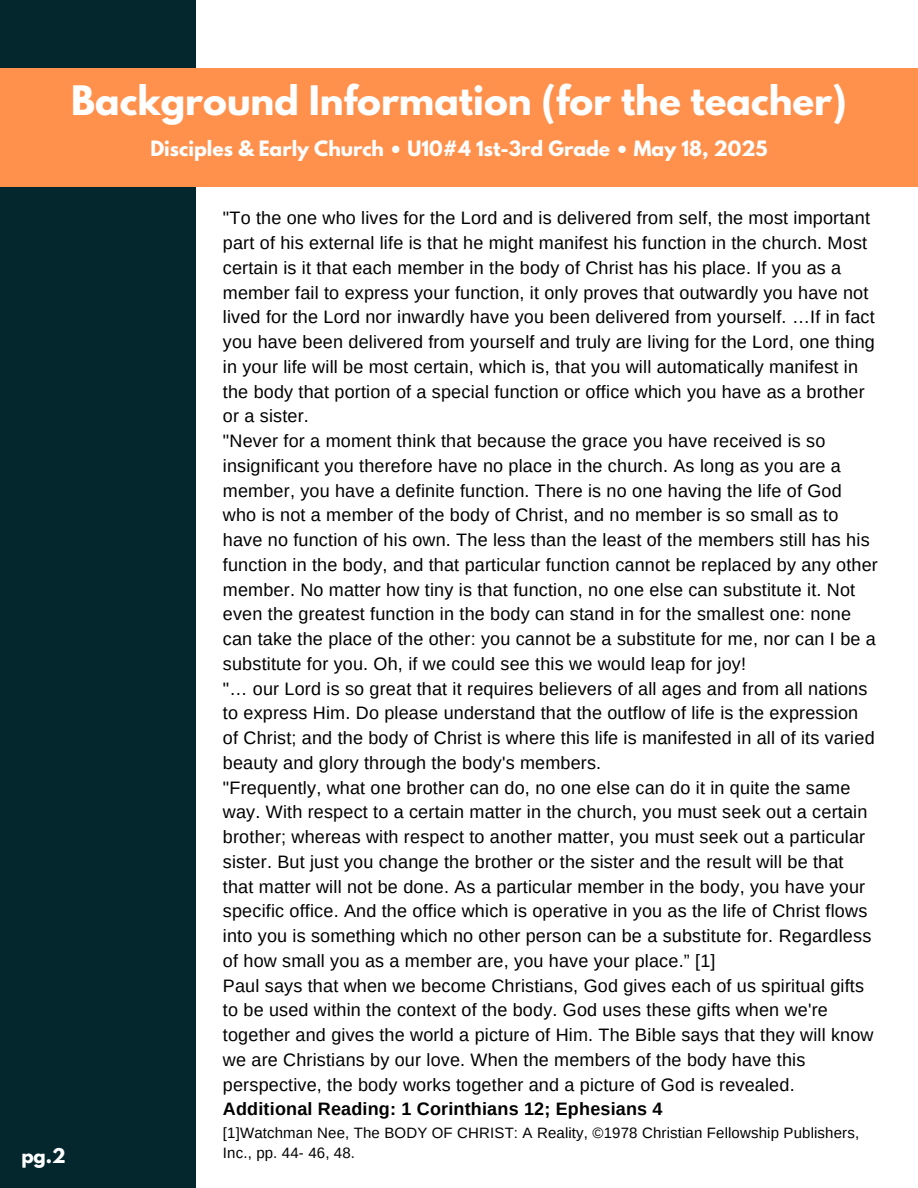
<style>
.page{position:relative;width:918px;height:1188px;background:#fff}
.page>*{position:absolute;margin:0;border:0;box-sizing:border-box;transform-origin:0 0}
.t1{font:700 36px "League Spartan";color:#fff}
.t2{font:700 18.75px "League Spartan";color:#fff}
.t3{font:18px/24.8px "Arimo";letter-spacing:.01em;color:#000}
.t4{font:700 18px "Arimo";letter-spacing:.01em;color:#000}
.t5{font:700 18px "League Spartan";color:#fff}
.t6{font:15px "Arimo";letter-spacing:.01em;color:#000}
</style>
<div class="page">
<div style="left:0;top:0;width:195px;height:1188px;background:#03272d"></div>
<div style="left:0;top:68px;width:918px;height:119px;background:#ff914d"></div>
<h2 class="t1" style="left:71px;top:83px;width:777px">Background Information (for the teacher)</h2>
<h1 class="t2" style="left:150px;top:139px;width:619px">Disciples &amp; Early Church • U10#4 1st-3rd Grade • May 18, 2025</h1>
<h2 class="t3" style="left:223px;top:206px;width:653px">"To the one who lives for the Lord and is delivered from self, the most important part of his external life is that he might manifest his function in the church. Most certain is it that each member in the body of Christ has his place. If you as a member fail to express your function, it only proves that outwardly you have not lived for the Lord nor inwardly have you been delivered from yourself. …If in fact you have been delivered from yourself and truly are living for the Lord, one thing in your life will be most certain, which is, that you will automatically manifest in the body that portion of a special function or office which you have as a brother or a sister.</h2>
<p class="t3" style="left:223px;top:429px;width:657px">"Never for a moment think that because the grace you have received is so insignificant you therefore have no place in the church. As long as you are a member, you have a definite function. There is no one having the life of God who is not a member of the body of Christ, and no member is so small as to have no function of his own. The less than the least of the members still has his function in the body, and that particular function cannot be replaced by any other member. No matter how tiny is that function, no one else can substitute it. Not even the greatest function in the body can stand in for the smallest one: none can take the place of the other: you cannot be a substitute for me, nor can I be a substitute for you. Oh, if we could see this we would leap for joy!</p>
<p class="t3" style="left:223px;top:676px;width:653px">"… our Lord is so great that it requires believers of all ages and from all nations to express Him. Do please understand that the outflow of life is the expression of Christ; and the body of Christ is where this life is manifested in all of its varied beauty and glory through the body's members.</p>
<p class="t3" style="left:223px;top:775px;width:650px">"Frequently, what one brother can do, no one else can do it in quite the same way. With respect to a certain matter in the church, you must seek out a certain brother; whereas with respect to another matter, you must seek out a particular sister. But just you change the brother or the sister and the result will be that that matter will not be done. As a particular member in the body, you have your specific office. And the office which is operative in you as the life of Christ flows into you is something which no other person can be a substitute for. Regardless of how small you as a member are, you have your place.” [1]</p>
<p class="t3" style="left:223px;top:973px;width:652px">Paul says that when we become Christians, God gives each of us spiritual gifts to be used within the context of the body. God uses these gifts when we're together and gives the world a picture of Him. The Bible says that they will know we are Christians by our love. When the members of the body have this perspective, the body works together and a picture of God is revealed.</p>
<p class="t4" style="left:223px;top:1099px;width:441px">Additional Reading: 1 Corinthians 12; Ephesians 4</p>
<p class="t6" style="left:223px;top:1124px;width:638px">[1]Watchman Nee, The BODY OF CHRIST: A Reality, ©1978 Christian Fellowship Publishers,</p>
<p class="t5" style="left:21px;top:1146px;width:46px">pg.2</p>
<p class="t6" style="left:223px;top:1145px;width:134px">Inc., pp. 44- 46, 48.</p>
</div>
